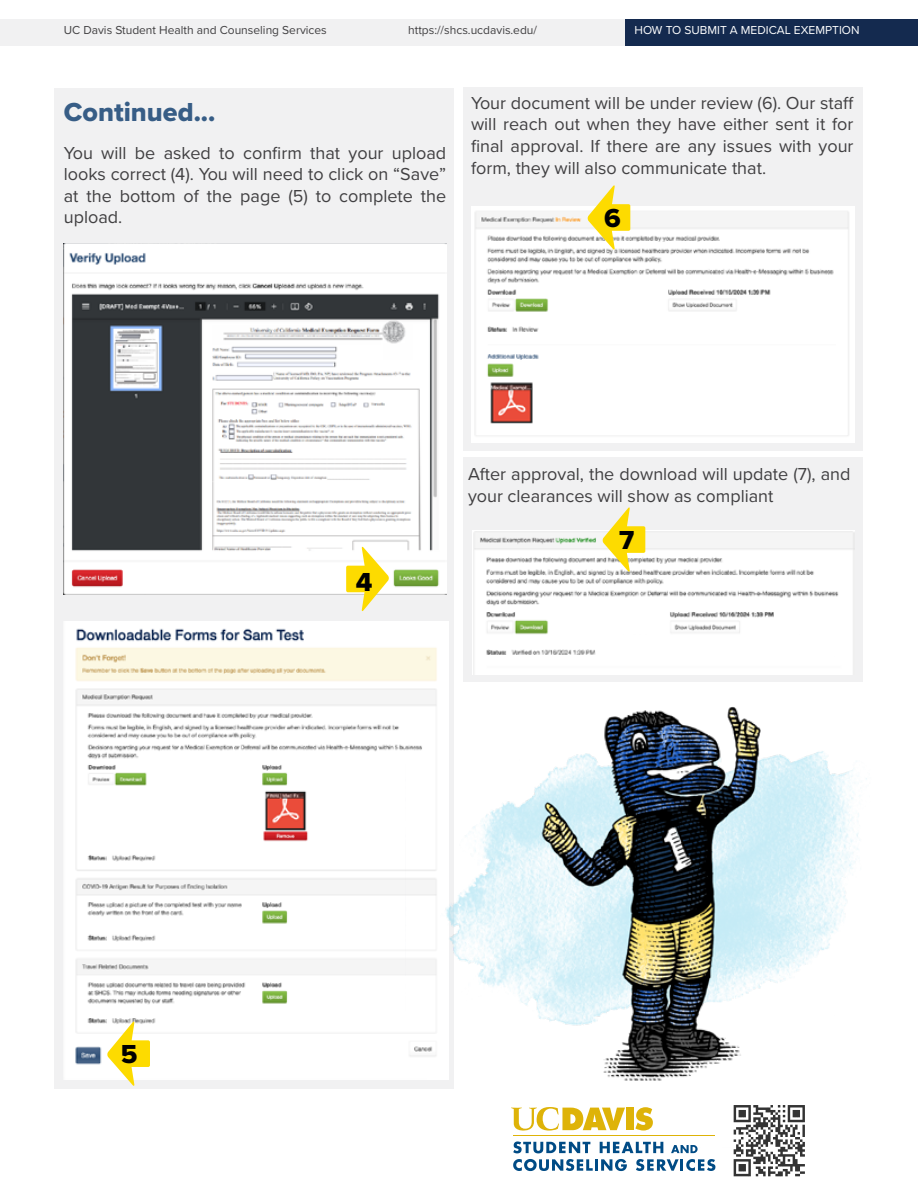
<style>
.page{position:relative;width:918px;height:1188px;background:#fff}
.page>*{position:absolute;margin:0;border:0;box-sizing:border-box;transform-origin:0 0}
.t1{font:27px "Proxima Nova Extrabld";color:#375d86}
.t2{font:27px "Proxima Nova Extrabld";color:#000}
.t3{font:18px/21.6px "Proxima Nova";color:#414042;text-align:justify}
.t4{font:12px "Proxima Nova";color:#414042}
.t5{font:12px "Proxima Nova";color:#fff}
</style>
<div class="page">
<div style="left:0;top:19px;width:918px;height:27px;background:#f1f1f2"></div>
<div style="left:625px;top:19px;width:293px;height:27px;background:#142a4f"></div>
<div style="left:54px;top:88px;width:400px;height:1001px;background:#f1f1f2"></div>
<div style="left:463px;top:88px;width:399px;height:363px;background:#f1f1f2"></div>
<div style="left:463px;top:458px;width:399px;height:224px;background:#f1f1f2"></div>
<img style="left:64px;top:243px;width:382px;height:352px">
<svg style="left:346px;top:546px;width:43px;height:66px"></svg>
<img style="left:64px;top:622px;width:385px;height:458px">
<svg style="left:107px;top:1021px;width:43px;height:65px"></svg>
<img style="left:471px;top:206px;width:383px;height:237px">
<svg style="left:587px;top:185px;width:43px;height:65px"></svg>
<img style="left:472px;top:530px;width:382px;height:104px">
<svg style="left:602px;top:507px;width:43px;height:65px"></svg>
<img style="left:405px;top:634px;width:462px;height:513px">
<svg style="left:635px;top:1107px;width:18px;height:24px"></svg>
<div style="left:626px;top:1108px;width:8px;height:22px;background:#deb308"></div>
<svg style="left:511px;top:1107px;width:114px;height:24px"></svg>
<hr style="left:514px;top:1135px;width:201px;height:1px;background:#deb308">
<svg style="left:513px;top:1141px;width:77px;height:12px"></svg>
<svg style="left:600px;top:1142px;width:63px;height:11px"></svg>
<svg style="left:671px;top:1145px;width:27px;height:8px"></svg>
<svg style="left:513px;top:1159px;width:114px;height:12px"></svg>
<svg style="left:636px;top:1159px;width:79px;height:12px"></svg>
<svg style="left:731px;top:1105px;width:69px;height:72px"></svg>
<svg style="left:734px;top:1105px;width:71px;height:71px"></svg>
<p class="t4" style="left:64px;top:21px;width:265px">UC Davis Student Health and Counseling Services</p>
<p class="t4" style="left:408px;top:21px;width:130px">https://shcs.ucdavis.edu/</p>
<p class="t5" style="left:634px;top:21px;width:227px">HOW TO SUBMIT A MEDICAL EXEMPTION</p>
<h1 class="t1" style="left:64px;top:92px;width:153px">Continued...</h1>
<p class="t3" style="left:64px;top:141px;width:384px">You will be asked to confirm that your upload looks correct (4). You will need to click on “Save” at the bottom of the page (5) to complete the upload.</p>
<p class="t3" style="left:471px;top:91px;width:384px">Your document will be under review (6). Our staff will reach out when they have either sent it for final approval. If there are any issues with your form, they will also communicate that.</p>
<h1 class="t2" style="left:604px;top:198px;width:18px">6</h1>
<h1 class="t2" style="left:356px;top:562px;width:18px">4</h1>
<p class="t3" style="left:468px;top:463px;width:384px">After approval, the download will update (7), and your clearances will show as compliant</p>
<h1 class="t2" style="left:619px;top:520px;width:17px">7</h1>
<h1 class="t2" style="left:121px;top:1034px;width:18px">5</h1>
</div>
